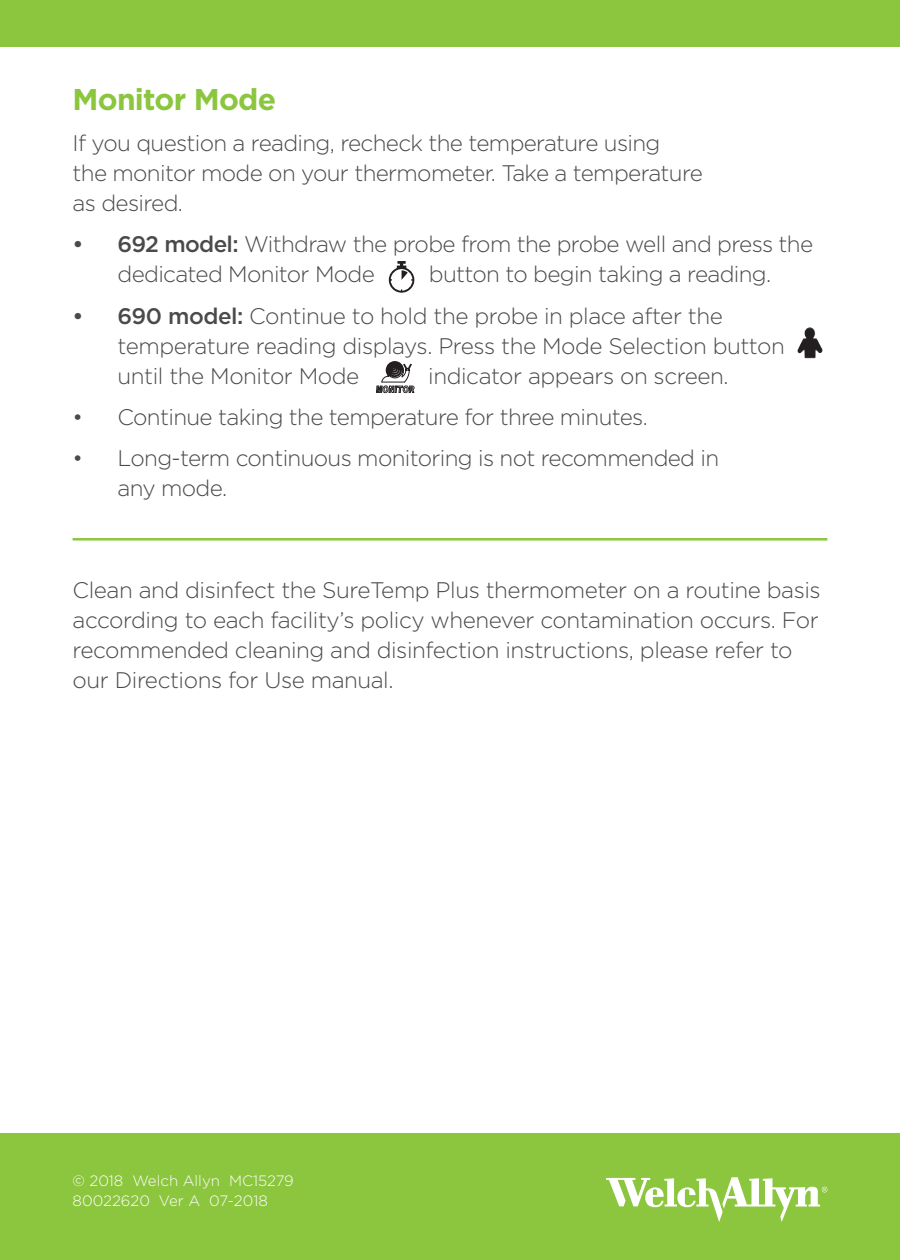
<style>
.page{position:relative;width:900px;height:1260px;background:#fff}
.page>*{position:absolute;margin:0;border:0;box-sizing:border-box;transform-origin:0 0}
.t1{font:700 30px "Gotham";letter-spacing:-.025em;color:#8bc63e}
.t2{font:300 22.5px/30px "Gotham";letter-spacing:-.03em;color:#4a4a4b}
.t3{font:300 15px/20px "Gotham";color:#fff}
.s1{font-weight:500}
</style>
<div class="page">
<div style="left:0;top:0;width:900px;height:46px;background:#8bc63e"></div>
<div style="left:0;top:1133px;width:900px;height:127px;background:#8bc63e"></div>
<svg style="left:606px;top:1177px;width:221px;height:45px"></svg>
<hr style="left:73px;top:538px;width:754px;height:3px;background:#8bc63e">
<img style="left:797px;top:327px;width:25px;height:31px">
<svg style="left:376px;top:361px;width:39px;height:32px"></svg>
<svg style="left:389px;top:261px;width:25px;height:32px"></svg>
<p class="t1" style="left:73px;top:79px;width:205px">Monitor Mode</p>
<p class="t2" style="left:73px;top:127px;width:632px">If you question a reading, recheck the temperature using<br>the monitor mode on your thermometer. Take a temperature as desired.</p>
<p class="t2" style="left:118px;top:229px;width:697px;text-indent:-45px"><span class="s1">• 692 model:</span> Withdraw the probe from the probe well and press the dedicated Monitor Mode</p>
<p class="t2" style="left:429px;top:259px;width:344px">button to begin taking a reading.</p>
<p class="t2" style="left:118px;top:300px;width:669px;text-indent:-45px"><span class="s1">• 690 model:</span> Continue to hold the probe in place after the temperature reading displays. Press the Mode Selection button until the Monitor Mode</p>
<p class="t2" style="left:428px;top:360px;width:302px">indicator appears on screen.</p>
<p class="t2" style="left:73px;top:401px;width:577px">• Continue taking the temperature for three minutes.</p>
<p class="t2" style="left:118px;top:442px;width:603px;text-indent:-45px">• Long-term continuous monitoring is not recommended in any mode.</p>
<p class="t2" style="left:73px;top:574px;width:750px">Clean and disinfect the SureTemp Plus thermometer on a routine basis according to each facility’s policy whenever contamination occurs. For recommended cleaning and disinfection instructions, please refer to our Directions for Use manual.</p>
<p class="t3" style="left:73px;top:1171px;width:223px">© 2018 Welch Allyn MC15279<br>80022620 Ver A 07-2018</p>
</div>
